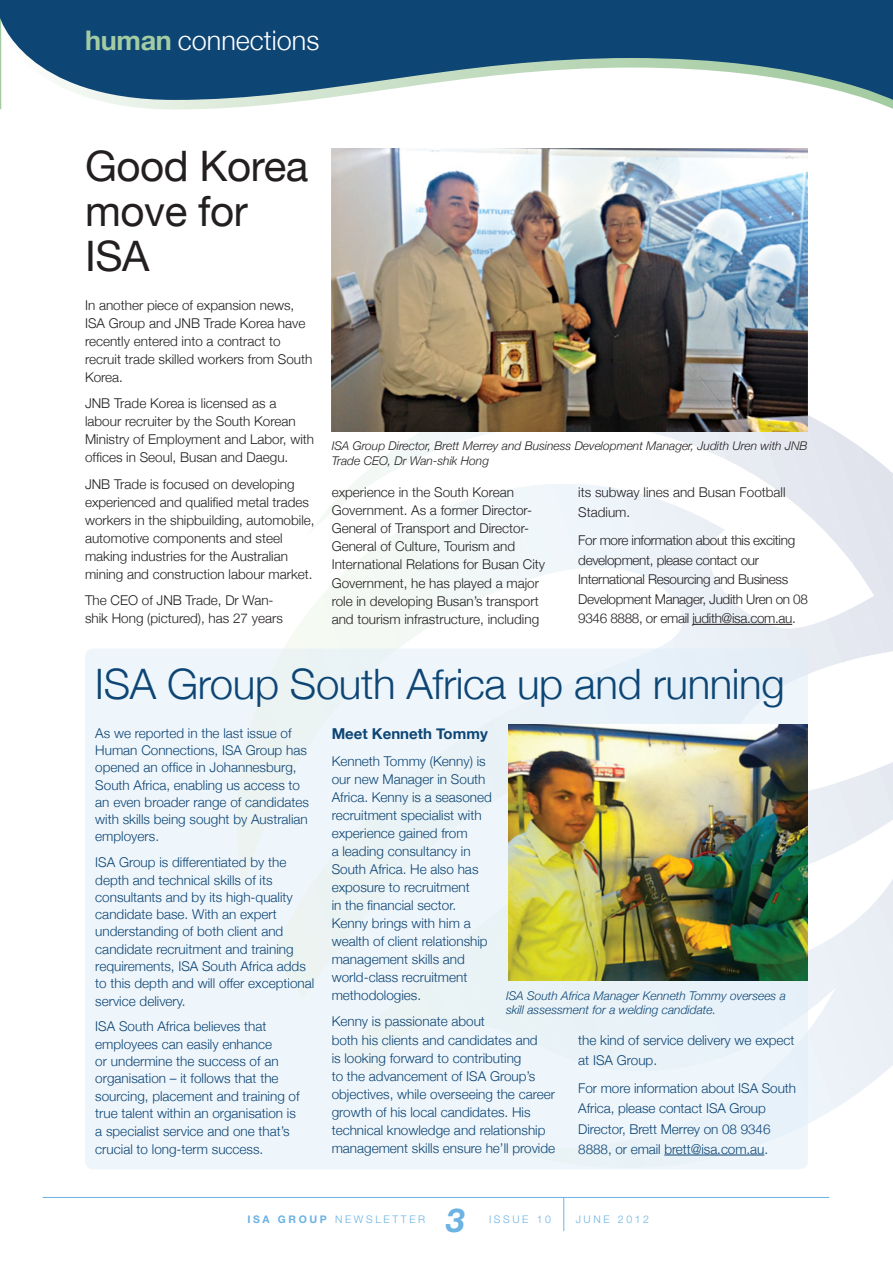
<style>
.page{position:relative;width:893px;height:1263px;background:#fff}
.page>*{position:absolute;margin:0;border:0;box-sizing:border-box;transform-origin:0 0}
.t1{font:300 42px "Helvetica Neue";letter-spacing:-.01em;color:#0d4575}
.t2{font:42px/45px "Helvetica Neue";letter-spacing:-.01em;color:#231f20}
.t3{font:italic 700 33px "Helvetica Neue LT";color:#6ab3e3}
.t4{font:300 27px "Helvetica Neue";color:#fff}
.t5{font:700 15px "Helvetica Neue";color:#0d4575}
.t6{font:300 13.5px/17.2px "Helvetica Neue";color:#0d4575}
.t7{font:300 13.5px/18px "Helvetica Neue";color:#231f20}
.t8{font:300 13.5px/19.5px "Helvetica Neue";letter-spacing:-.025em;color:#231f20}
.t9{font:italic 300 12px/14.4px "Helvetica Neue";color:#231f20}
.t10{font:italic 300 12px/13.5px "Helvetica Neue";color:#0d4575}
.t11{font:300 10.5px "Helvetica Neue LT";letter-spacing:.25em;color:#6ab3e3}
.s1{font-weight:700;color:#a4cca3}
.s2{font-weight:700}
</style>
<div class="page">
<svg style="left:309px;top:508px;width:21px;height:140px"></svg>
<svg style="left:330px;top:486px;width:21px;height:162px;fill:#f6faf6"></svg>
<svg style="left:351px;top:467px;width:21px;height:181px;fill:#f4f9f4"></svg>
<svg style="left:372px;top:451px;width:20px;height:197px;fill:#f4f9f5"></svg>
<svg style="left:392px;top:437px;width:21px;height:211px;fill:#f3f8f6"></svg>
<svg style="left:413px;top:432px;width:21px;height:205px;fill:#f3f8f7"></svg>
<svg style="left:434px;top:432px;width:21px;height:191px;fill:#f2f8f7"></svg>
<svg style="left:455px;top:432px;width:20px;height:179px;fill:#f2f8f7"></svg>
<svg style="left:475px;top:432px;width:21px;height:169px;fill:#f1f7f8"></svg>
<div style="left:496px;top:488px;width:21px;height:103px;background:#f1f7f9"></div>
<div style="left:536px;top:484px;width:21px;height:93px;background:#f0f6fa"></div>
<svg style="left:557px;top:484px;width:255px;height:640px;fill:#f0f6fb"></svg>
<svg style="left:578px;top:484px;width:247px;height:637px;fill:#eef5fb"></svg>
<svg style="left:598px;top:484px;width:239px;height:630px;fill:#f0f6fb"></svg>
<svg style="left:619px;top:484px;width:228px;height:623px;fill:#eef5fa"></svg>
<svg style="left:639px;top:432px;width:219px;height:668px"></svg>
<svg style="left:660px;top:432px;width:207px;height:661px;fill:#edf4fa"></svg>
<svg style="left:680px;top:432px;width:196px;height:654px;fill:#ecf1f7"></svg>
<svg style="left:701px;top:432px;width:183px;height:647px;fill:#ecf1f7"></svg>
<svg style="left:718px;top:415px;width:175px;height:614px"></svg>
<svg style="left:808px;top:799px;width:85px;height:198px;fill:#ebf0f6"></svg>
<div style="left:85px;top:648px;width:723px;height:521px;background:#eff6fb;border-radius:9px"></div>
<svg style="left:1px;top:100px;width:892px;height:9px"></svg>
<svg style="left:0;top:0;width:893px;height:100px;fill:#0d4575"></svg>
<hr style="left:43px;top:1197px;width:786px;height:1px;background:#6ab3e3">
<hr style="left:563px;top:1197px;width:1px;height:34px;background:#6ab3e3">
<img style="left:332px;top:149px;width:476px;height:283px">
<hr style="left:692px;top:624px;width:100px;height:1px;background:#231f20">
<hr style="left:664px;top:1155px;width:100px;height:1px;background:#0d4575">
<img style="left:509px;top:724px;width:299px;height:256px">
<p class="t4" style="left:85px;top:24px;width:236px"><span class="s1">human</span> connections</p>
<p class="t2" style="left:85px;top:143px;width:225px">Good Korea move for<br>ISA</p>
<p class="t7" style="left:85px;top:296px;width:229px">In another piece of expansion news,<br>ISA Group and JNB Trade Korea have recently entered into a contract to recruit trade skilled workers from South<br>Korea.</p>
<p class="t7" style="left:85px;top:394px;width:231px">JNB Trade Korea is licensed as a labour recruiter by the South Korean Ministry of Employment and Labor, with offices in Seoul, Busan and Daegu.</p>
<p class="t7" style="left:85px;top:475px;width:231px">JNB Trade is focused on developing experienced and qualified metal trades workers in the shipbuilding, automobile, automotive components and steel making industries for the Australian mining and construction labour market.</p>
<p class="t7" style="left:85px;top:591px;width:199px">The CEO of JNB Trade, Dr Wan&shy;shik Hong (pictured), has 27 years</p>
<p class="t9" style="left:332px;top:439px;width:477px">ISA Group Director, Brett Merrey and Business Development Manager, Judith Uren with JNB<br>Trade CEO, Dr Wan-shik Hong</p>
<p class="t7" style="left:332px;top:483px;width:215px">experience in the South Korean Government. As a former Director-General of Transport and Director-General of Culture, Tourism and International Relations for Busan City Government, he has played a major role in developing Busan’s transport and tourism infrastructure, including</p>
<p class="t7" style="left:578px;top:483px;width:209px;line-height:19.5px">its subway lines and Busan Football<br>Stadium.</p>
<p class="t8" style="left:578px;top:530px;width:231px">For more information about this exciting development, please contact our International Resourcing and Business Development Manager, Judith Uren on 08<br>9346 8888, or email judith@isa.com.au.</p>
<p class="t1" style="left:95px;top:659px;width:691px">ISA Group South Africa up and running</p>
<p class="t5" style="left:332px;top:724px;width:158px">Meet Kenneth Tommy</p>
<p class="t6" style="left:332px;top:752px;width:162px;line-height:18px">Kenneth Tommy (Kenny) is our new Manager in South<br>Africa. Kenny is a seasoned recruitment specialist with experience gained from<br>a leading consultancy in<br>South Africa. He also has exposure to recruitment<br>in the financial sector.<br>Kenny brings with him a wealth of client relationship management skills and world-class recruitment methodologies.</p>
<p class="t6" style="left:332px;top:1012px;width:225px;line-height:18.1px">Kenny is passionate about<br>both his clients and candidates and<br>is looking forward to contributing<br>to the advancement of ISA Group’s objectives, while overseeing the career growth of his local candidates. His technical knowledge and relationship management skills ensure he’ll provide</p>
<p class="t6" style="left:95px;top:724px;width:215px">As we reported in the last issue of<br>Human Connections, ISA Group has opened an office in Johannesburg,<br>South Africa, enabling us access to an even broader range of candidates with skills being sought by Australian employers.</p>
<p class="t6" style="left:95px;top:853px;width:220px">ISA Group is differentiated by the depth and technical skills of its consultants and by its high-quality candidate base. With an expert understanding of both client and candidate recruitment and training requirements, ISA South Africa adds to this depth and will offer exceptional service delivery.</p>
<p class="t6" style="left:95px;top:1017px;width:206px">ISA South Africa believes that employees can easily enhance<br>or undermine the success of an organisation – it follows that the sourcing, placement and training of true talent within an organisation is a specialist service and one that’s crucial to long-term success.</p>
<p class="t10" style="left:506px;top:989px;width:281px">ISA South Africa Manager Kenneth Tommy oversees a skill assessment for a welding candidate.</p>
<p class="t6" style="left:578px;top:1029px;width:218px;line-height:20.1px">the kind of service delivery we expect at ISA Group.</p>
<p class="t6" style="left:578px;top:1078px;width:219px;line-height:20.1px">For more information about ISA South Africa, please contact ISA Group Director, Brett Merrey on 08 9346<br>8888, or email brett@isa.com.au.</p>
<p class="t11" style="left:247px;top:1213px;width:179px"><span class="s2">ISA GROUP</span> NEWSLETTER</p>
<p class="t3" style="left:446px;top:1200px;width:20px">3</p>
<p class="t11" style="left:489px;top:1213px;width:63px">ISSUE 10</p>
<p class="t11" style="left:576px;top:1213px;width:75px">JUNE 2012</p>
</div>
